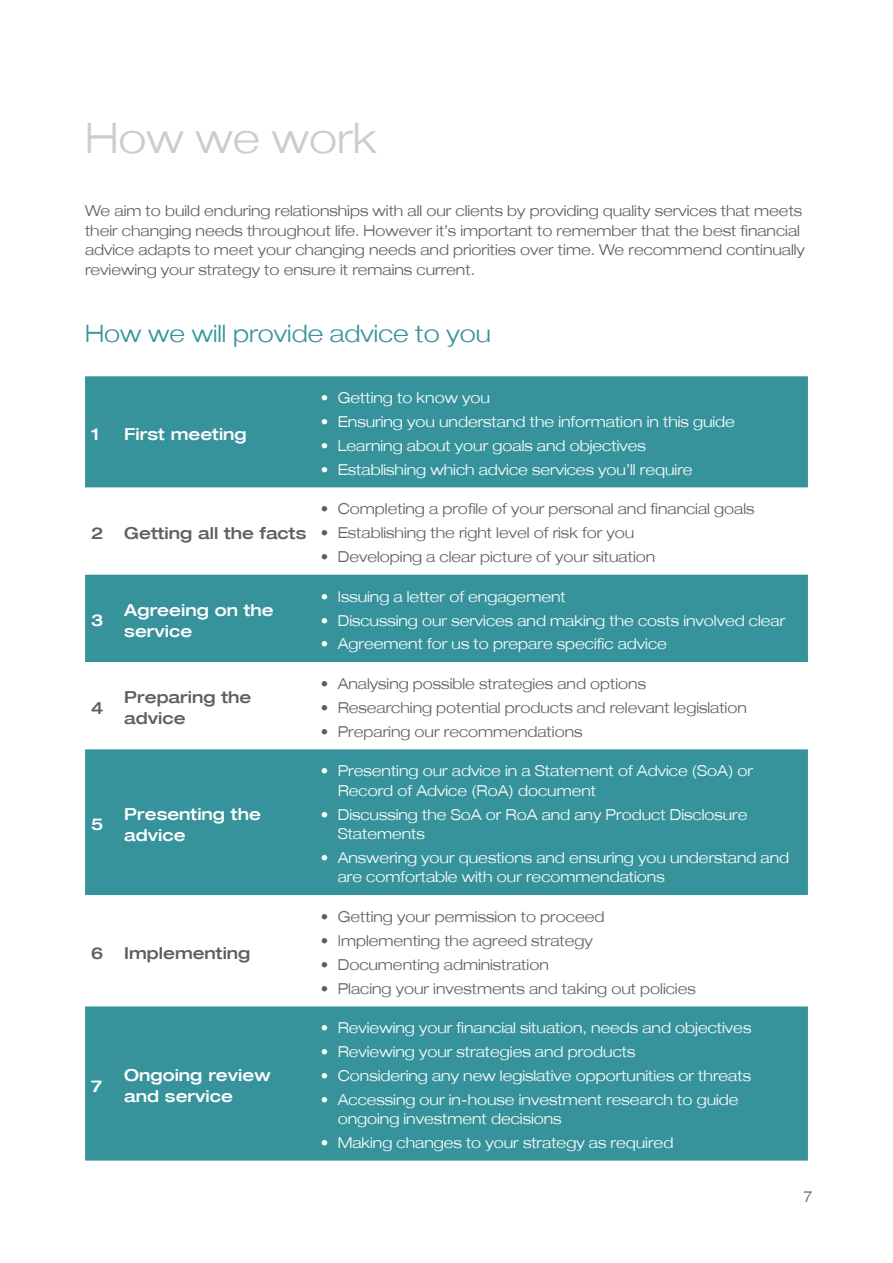
<style>
.page{position:relative;width:893px;height:1263px;background:#fff}
.page>*{position:absolute;margin:0;border:0;box-sizing:border-box;transform-origin:0 0}
.Heading_1-Light{font:300 expanded 42px "Helvetica Neue LT";color:#cbccce}
.Heading_2-PMS5483{font:300 expanded 24px "Helvetica Neue LT";color:#37939b}
.BC{font:500 expanded 16.5px/21px "Helvetica Neue LT";color:#fff}
.BC-2{font:500 expanded 16.5px/21px "Helvetica Neue LT";color:#5f5f62}
.t1{font:300 expanded 15px/19.5px "Helvetica Neue LT";color:#fff}
.Body{font:300 expanded 15px/19.5px "Helvetica Neue LT";color:#5f5f62}
</style>
<div class="page">
<svg style="left:85px;top:376px;width:723px;height:286px;fill:#37939b"></svg>
<div style="left:85px;top:749px;width:723px;height:411px;background:#37939b"></div>
<svg style="left:85px;top:895px;width:723px;height:111px"></svg>
<p class="Heading_1-Light" style="left:85px;top:113px;width:293px">How we work</p>
<p class="Body" style="left:85px;top:201px;width:721px">We aim to build enduring relationships with all our clients by providing quality services that meets their changing needs throughout life. However it’s important to remember that the best financial advice adapts to meet your changing needs and priorities over time. We recommend continually reviewing your strategy to ensure it remains current.</p>
<p class="Heading_2-PMS5483" style="left:85px;top:319px;width:407px">How we will provide advice to you</p>
<p class="BC" style="left:91px;top:423px;width:10px">1</p>
<p class="BC" style="left:124px;top:423px;width:124px">First meeting</p>
<p class="BC-2" style="left:91px;top:522px;width:14px">2</p>
<p class="BC-2" style="left:124px;top:522px;width:184px">Getting all the facts</p>
<p class="BC" style="left:91px;top:610px;width:14px">3</p>
<p class="BC" style="left:124px;top:599px;width:151px">Agreeing on the service</p>
<p class="BC-2" style="left:91px;top:697px;width:14px">4</p>
<p class="BC-2" style="left:124px;top:686px;width:129px">Preparing the advice</p>
<p class="BC" style="left:91px;top:813px;width:14px">5</p>
<p class="BC" style="left:124px;top:803px;width:138px">Presenting the advice</p>
<p class="BC-2" style="left:91px;top:942px;width:14px">6</p>
<p class="BC-2" style="left:124px;top:942px;width:128px">Implementing</p>
<p class="BC" style="left:91px;top:1075px;width:13px">7</p>
<p class="BC" style="left:124px;top:1064px;width:148px">Ongoing review and service</p>
<p class="t1" style="left:321px;top:388px;width:171px">• Getting to know you</p>
<p class="t1" style="left:321px;top:412px;width:416px">• Ensuring you understand the information in this guide</p>
<p class="t1" style="left:321px;top:436px;width:327px">• Learning about your goals and objectives</p>
<p class="t1" style="left:321px;top:459px;width:373px">• Establishing which advice services you’ll require</p>
<p class="Body" style="left:321px;top:499px;width:435px">• Completing a profile of your personal and financial goals</p>
<p class="Body" style="left:321px;top:523px;width:315px">• Establishing the right level of risk for you</p>
<p class="Body" style="left:321px;top:547px;width:336px">• Developing a clear picture of your situation</p>
<p class="t1" style="left:321px;top:586px;width:247px">• Issuing a letter of engagement</p>
<p class="t1" style="left:321px;top:610px;width:466px">• Discussing our services and making the costs involved clear</p>
<p class="t1" style="left:321px;top:634px;width:348px">• Agreement for us to prepare specific advice</p>
<p class="Body" style="left:321px;top:674px;width:327px">• Analysing possible strategies and options</p>
<p class="Body" style="left:321px;top:698px;width:428px">• Researching potential products and relevant legislation</p>
<p class="Body" style="left:321px;top:721px;width:263px">• Preparing our recommendations</p>
<p class="t1" style="left:338px;top:761px;width:417px;text-indent:-17px">• Presenting our advice in a Statement of Advice (SoA) or<br>Record of Advice (RoA) document</p>
<p class="t1" style="left:338px;top:804px;width:411px;text-indent:-17px">• Discussing the SoA or RoA and any Product Disclosure<br>Statements</p>
<p class="t1" style="left:338px;top:848px;width:453px;text-indent:-17px">• Answering your questions and ensuring you understand and are comfortable with our recommendations</p>
<p class="Body" style="left:321px;top:907px;width:285px">• Getting your permission to proceed</p>
<p class="Body" style="left:321px;top:931px;width:274px">• Implementing the agreed strategy</p>
<p class="Body" style="left:321px;top:954px;width:230px">• Documenting administration</p>
<p class="Body" style="left:321px;top:978px;width:377px">• Placing your investments and taking out policies</p>
<p class="t1" style="left:321px;top:1018px;width:432px">• Reviewing your financial situation, needs and objectives</p>
<p class="t1" style="left:321px;top:1042px;width:316px">• Reviewing your strategies and products</p>
<p class="t1" style="left:321px;top:1065px;width:432px">• Considering any new legislative opportunities or threats</p>
<p class="t1" style="left:338px;top:1089px;width:402px;text-indent:-17px">• Accessing our in-house investment research to guide ongoing investment decisions</p>
<p class="t1" style="left:321px;top:1132px;width:354px">• Making changes to your strategy as required</p>
<p class="Body" style="left:803px;top:1186px;width:10px">7</p>
</div>
